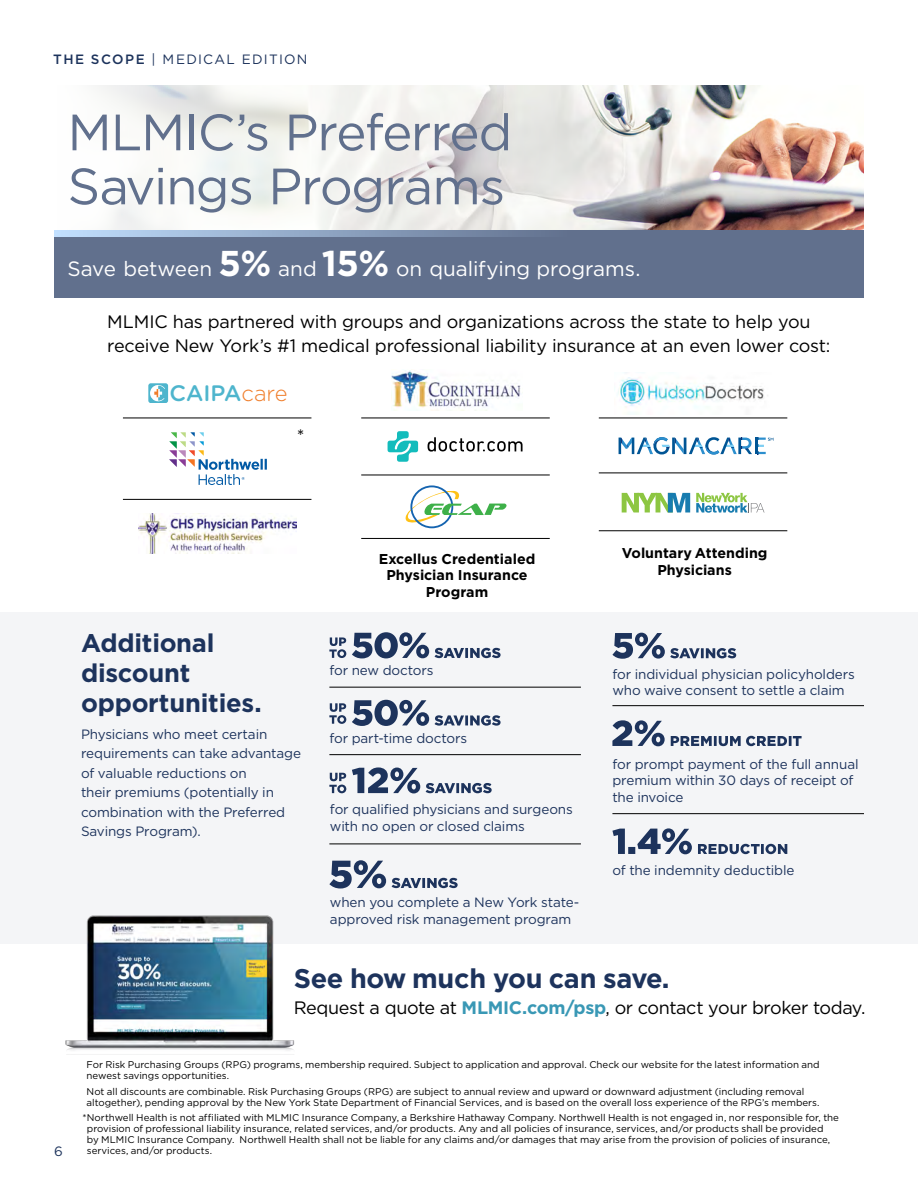
<style>
.page{position:relative;width:918px;height:1188px;background:#fff}
.page>*{position:absolute;margin:0;border:0;box-sizing:border-box;transform-origin:0 0}
.t1{font:51px/54px "Gotham";letter-spacing:-.025em;color:#61708d}
.t2{font:700 27px "Gotham";letter-spacing:-.01em;color:#1d335c}
.t3{font:700 25.5px/30px "Gotham";letter-spacing:-.01em;color:#1d335c}
.t4{font:500 22.35px "Gotham Rounded";color:#4eb5cd}
.t5{font:20.7px "Gotham";color:#fff}
.t6{font:18px/24px "Gotham";letter-spacing:-.015em;color:#000}
.t7{font:700 14.25px/16.6px "Gotham";color:#000;text-align:center}
.t8{font:13.5px/19.5px "Gotham";letter-spacing:-.01em;color:#1d335c}
.t9{font:13.5px "Gotham";letter-spacing:.1em;color:#1d335c}
.t10{font:9.75px/11.2px "Gotham";color:#000}
.s1{font-weight:500}
.s2{font-weight:700;font-size:35.85px}
.s3{font-weight:300;font-size:21.9px;color:#f07e2b}
.s4{font-weight:700;color:#3998b5}
</style>
<div class="page">
<img style="left:568px;top:86px;width:296px;height:145px">
<div style="left:54px;top:231px;width:810px;height:67px;background:#61708d"></div>
<svg style="left:622px;top:493px;width:68px;height:19px"></svg>
<svg style="left:696px;top:493px;width:68px;height:20px"></svg>
<svg style="left:619px;top:437px;width:154px;height:18px"></svg>
<img style="left:391px;top:370px;width:130px;height:40px">
<svg style="left:405px;top:485px;width:102px;height:43px"></svg>
<img style="left:617px;top:372px;width:151px;height:36px">
<img style="left:139px;top:513px;width:158px;height:40px">
<svg style="left:388px;top:431px;width:30px;height:31px"></svg>
<svg style="left:428px;top:437px;width:95px;height:15px"></svg>
<hr style="left:599px;top:531px;width:188px;height:1px;background:#000">
<hr style="left:361px;top:538px;width:189px;height:1px;background:#000">
<hr style="left:123px;top:499px;width:188px;height:1px;background:#000">
<hr style="left:599px;top:473px;width:188px;height:1px;background:#000">
<hr style="left:361px;top:475px;width:189px;height:1px;background:#000">
<hr style="left:599px;top:418px;width:188px;height:1px;background:#000">
<hr style="left:361px;top:418px;width:189px;height:1px;background:#000">
<hr style="left:123px;top:418px;width:188px;height:1px;background:#000">
<svg style="left:149px;top:383px;width:19px;height:20px"></svg>
<svg style="left:169px;top:432px;width:98px;height:53px"></svg>
<div style="left:0;top:612px;width:918px;height:332px;background:#f4f5f7"></div>
<hr style="left:329px;top:687px;width:252px;height:1px;background:#000">
<hr style="left:329px;top:754px;width:252px;height:1px;background:#000">
<hr style="left:329px;top:844px;width:252px;height:1px;background:#000">
<svg style="left:329px;top:860px;width:129px;height:29px"></svg>
<hr style="left:612px;top:705px;width:252px;height:1px;background:#000">
<hr style="left:612px;top:813px;width:252px;height:1px;background:#000">
<svg style="left:612px;top:633px;width:124px;height:26px"></svg>
<svg style="left:612px;top:720px;width:190px;height:26px"></svg>
<svg style="left:612px;top:828px;width:175px;height:26px"></svg>
<svg style="left:352px;top:632px;width:149px;height:26px"></svg>
<svg style="left:352px;top:700px;width:149px;height:26px"></svg>
<svg style="left:352px;top:767px;width:140px;height:26px"></svg>
<svg style="left:329px;top:637px;width:17px;height:21px"></svg>
<svg style="left:329px;top:703px;width:17px;height:21px"></svg>
<svg style="left:329px;top:773px;width:17px;height:20px"></svg>
<img style="left:65px;top:915px;width:230px;height:140px">
<svg style="left:54px;top:85px;width:514px;height:151px;fill:#f3f4f1"></svg>
<h3 class="t9" style="left:53px;top:51px;width:256px"><span class="s1">THE SCOPE</span> | MEDICAL EDITION</h3>
<h1 class="t1" style="left:68px;top:105px;width:446px">MLMIC’s Preferred<br>Savings Programs</h1>
<h3 class="t5" style="left:68px;top:256px;width:575px">Save between <span class="s2">5%</span> and <span class="s2">15%</span> on qualifying programs.</h3>
<h3 class="t6" style="left:107px;top:309px;width:725px">MLMIC has partnered with groups and organizations across the state to help you receive New York’s #1 medical professional liability insurance at an even lower cost:</h3>
<h3 class="t4" style="left:170px;top:377px;width:119px">CAIPA<span class="s3">care</span></h3>
<h3 class="t6" style="left:297px;top:423px;width:9px">*</h3>
<h3 class="t3" style="left:81px;top:627px;width:182px">Additional discount opportunities.</h3>
<h3 class="t8" style="left:81px;top:724px;width:222px">Physicians who meet certain requirements can take advantage of valuable reductions on<br>their premiums (potentially in combination with the Preferred<br>Savings Program).</h3>
<h3 class="t7" style="left:379px;top:550px;width:158px">Excellus Credentialed<br>Physician Insurance<br>Program</h3>
<h3 class="t7" style="left:622px;top:545px;width:147px">Voluntary Attending<br>Physicians</h3>
<h3 class="t8" style="left:329px;top:661px;width:106px">for new doctors</h3>
<h3 class="t8" style="left:329px;top:728px;width:139px">for part-time doctors</h3>
<h3 class="t8" style="left:330px;top:801px;width:244px;line-height:16.5px">for qualified physicians and surgeons with no open or closed claims</h3>
<h3 class="t8" style="left:330px;top:894px;width:251px;line-height:16.5px">when you complete a New York state&shy;approved risk management program</h3>
<h3 class="t8" style="left:612px;top:665px;width:244px;line-height:16.5px">for individual physician policyholders who waive consent to settle a claim</h3>
<h3 class="t8" style="left:612px;top:755px;width:248px;line-height:16.5px">for prompt payment of the full annual premium within 30 days of receipt of the invoice</h3>
<h3 class="t8" style="left:612px;top:860px;width:184px">of the indemnity deductible</h3>
<h2 class="t2" style="left:294px;top:962px;width:377px">See how much you can save.</h2>
<h3 class="t8" style="left:54px;top:1141px;width:10px">6</h3>
<h3 class="t6" style="left:294px;top:996px;width:573px">Request a quote at <span class="s4">MLMIC.com/psp</span>, or contact your broker today.</h3>
<p class="t10" style="left:87px;top:1059px;width:735px">For Risk Purchasing Groups (RPG) programs, membership required. Subject to application and approval. Check our website for the latest information and newest savings opportunities.</p>
<p class="t10" style="left:87px;top:1086px;width:735px">Not all discounts are combinable. Risk Purchasing Groups (RPG) are subject to annual review and upward or downward adjustment (including removal altogether), pending approval by the New York State Department of Financial Services, and is based on the overall loss experience of the RPG’s members.</p>
<p class="t10" style="left:87px;top:1111px;width:754px;text-indent:-4px">*Northwell Health is not affiliated with MLMIC Insurance Company, a Berkshire Hathaway Company. Northwell Health is not engaged in, nor responsible for, the provision of professional liability insurance, related services, and/or products. Any and all policies of insurance, services, and/or products shall be provided<br>by MLMIC Insurance Company. Northwell Health shall not be liable for any claims and/or damages that may arise from the provision of policies of insurance, services, and/or products.</p>
</div>
